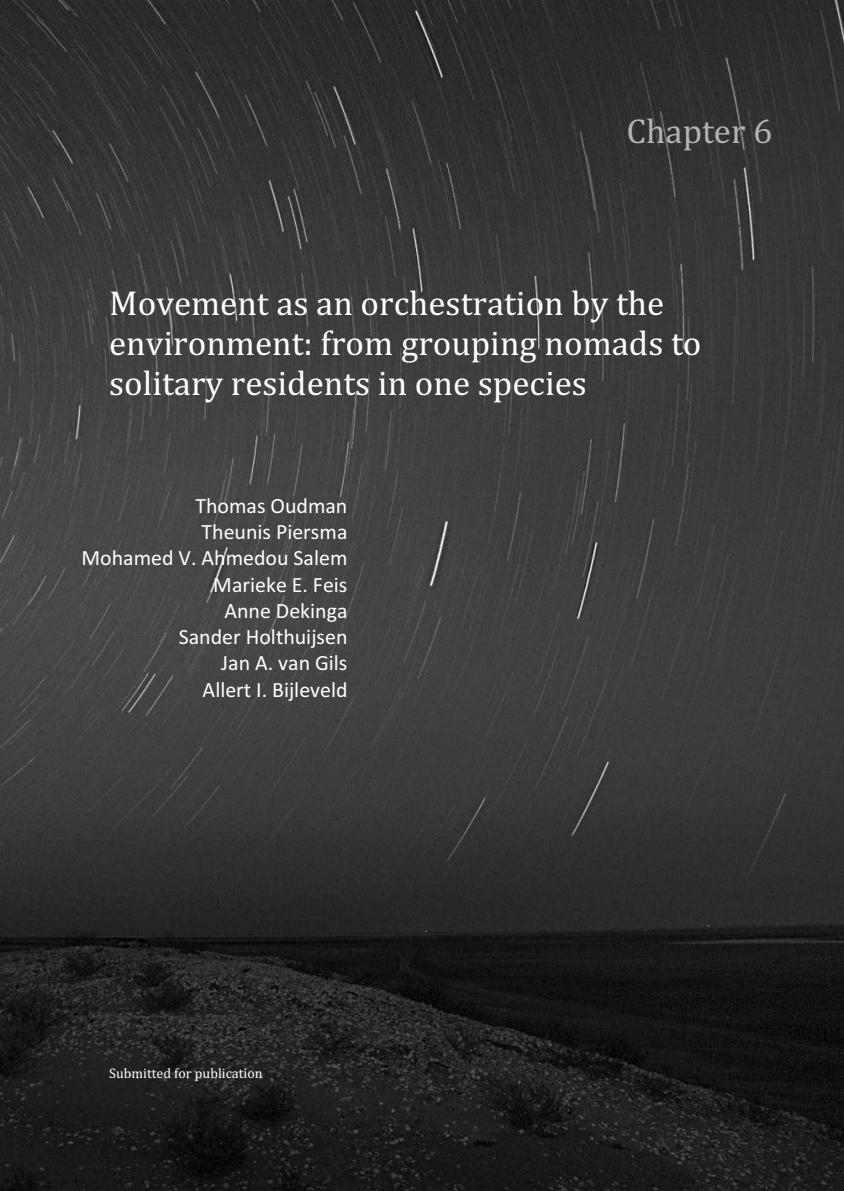
<style>
.page{position:relative;width:844px;height:1191px;background:#fff}
.page>*{position:absolute;margin:0;border:0;box-sizing:border-box;transform-origin:0 0}
.t1{font:35px/40.2px "Cambria";color:#fff}
.t2{font:35px "Cambria";color:#b3b3b3}
.t3{font:21.88px/26.2px "Calibri";color:#fff;text-align:right}
.t4{font:14px "Cambria";color:#fff}
</style>
<div class="page">
<img style="left:0;top:0;width:843px;height:1191px">
<h1 class="t2" style="left:626px;top:110px;width:148px">Chapter 6</h1>
<h1 class="t1" style="left:109px;top:283px;width:593px">Movement as an orchestration by the environment: from grouping nomads to solitary residents in one species</h1>
<p class="t3" style="left:81px;top:492px;width:267px">Thomas Oudman<br>Theunis Piersma<br>Mohamed V. Ahmedou Salem<br>Marieke E. Feis<br>Anne Dekinga<br>Sander Holthuijsen<br>Jan A. van Gils<br>Allert I. Bijleveld</p>
<p class="t4" style="left:109px;top:1065px;width:155px">Submitted for publication</p>
</div>
